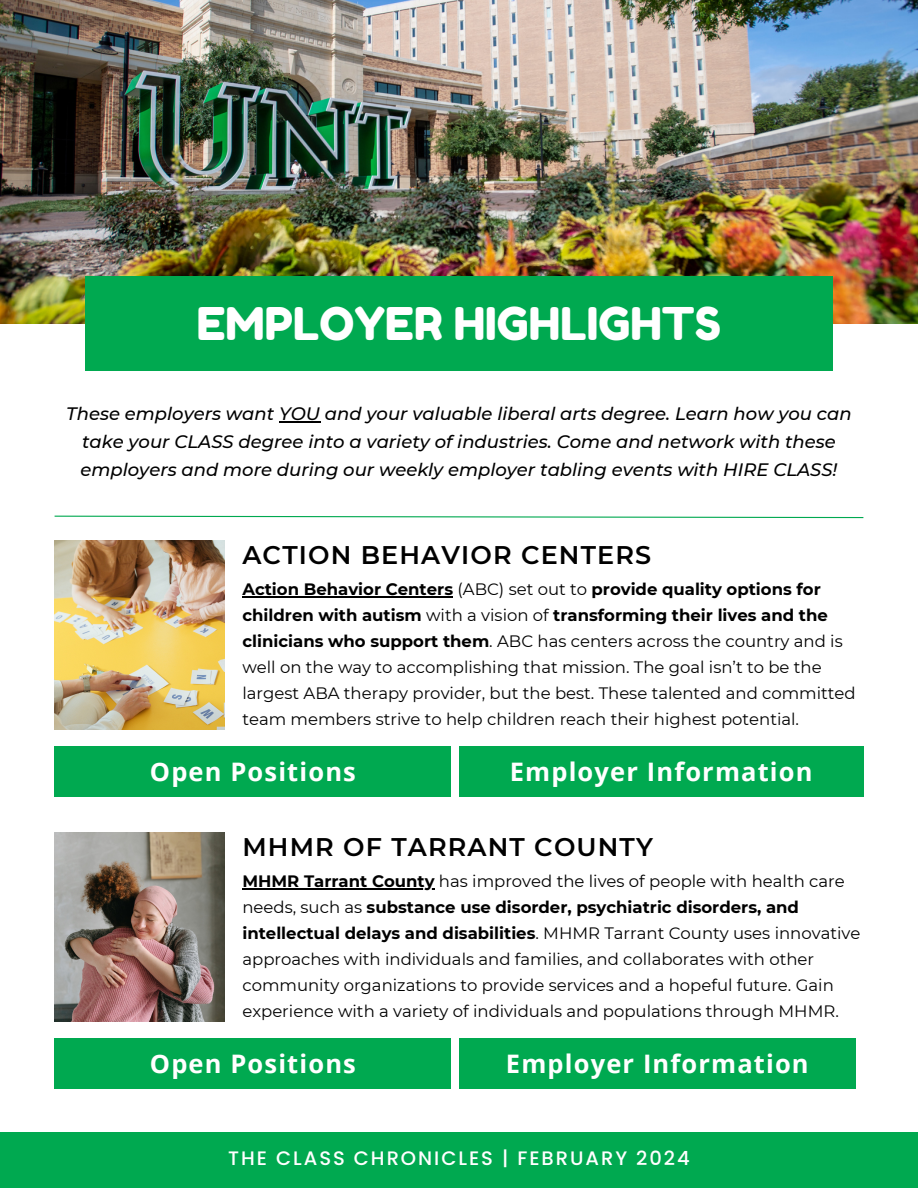
<style>
.page{position:relative;width:918px;height:1188px;background:#fff}
.page>*{position:absolute;margin:0;border:0;box-sizing:border-box;transform-origin:0 0}
.t1{font:45px "Fredoka One";color:#fff}
.t2{font:700 25.5px "Open Sans";letter-spacing:.045em;color:#fff}
.t3{font:600 25.5px "Montserrat";letter-spacing:.045em;color:#000}
.t4{font:500 19.5px "Poppins";letter-spacing:.1em;color:#fff}
.t5{font:italic 500 18px/28.2px "Montserrat";color:#000;text-align:center}
.t6{font:16.5px/25.8px "Montserrat";color:#000}
.s1{font-weight:700}
</style>
<div class="page">
<img style="left:0;top:0;width:918px;height:324px">
<div style="left:0;top:1133px;width:918px;height:55px;background:#00a950"></div>
<img style="left:55px;top:541px;width:169px;height:189px">
<div style="left:85px;top:277px;width:748px;height:94px;background:#00a950"></div>
<div style="left:459px;top:746px;width:404px;height:51px;background:#00a950"></div>
<div style="left:55px;top:746px;width:396px;height:51px;background:#00a950"></div>
<svg style="left:54px;top:515px;width:810px;height:4px"></svg>
<hr style="left:279px;top:421px;width:41px;height:1px;background:#000">
<hr style="left:242px;top:596px;width:211px;height:1px;background:#000">
<div style="left:459px;top:1038px;width:397px;height:51px;background:#00a950"></div>
<div style="left:55px;top:1038px;width:396px;height:51px;background:#00a950"></div>
<img style="left:55px;top:833px;width:169px;height:189px">
<hr style="left:242px;top:889px;width:193px;height:1px;background:#000">
<h1 class="t1" style="left:197px;top:296px;width:526px">EMPLOYER HIGHLIGHTS</h1>
<h3 class="t5" style="left:66px;top:400px;width:787px">These employers want YOU and your valuable liberal arts degree. Learn how you can take your CLASS degree into a variety of industries. Come and network with these employers and more during our weekly employer tabling events with HIRE CLASS!</h3>
<h3 class="t3" style="left:242px;top:539px;width:410px">ACTION BEHAVIOR CENTERS</h3>
<h2 class="t6" style="left:242px;top:576px;width:615px"><span class="s1">Action Behavior Centers</span> (ABC) set out to <span class="s1">provide quality options for children with autism</span> with a vision of <span class="s1">transforming their lives and the clinicians who support them</span>. ABC has centers across the country and is well on the way to accomplishing that mission. The goal isn’t to be the largest ABA therapy provider, but the best. These talented and committed team members strive to help children reach their highest potential.</h2>
<h2 class="t2" style="left:150px;top:754px;width:208px">Open Positions</h2>
<h5 class="t2" style="left:510px;top:754px;width:304px">Employer Information</h5>
<h4 class="t3" style="left:242px;top:831px;width:412px">MHMR OF TARRANT COUNTY</h4>
<h3 class="t6" style="left:242px;top:869px;width:620px"><span class="s1">MHMR Tarrant County</span> has improved the lives of people with health care needs, such as <span class="s1">substance use disorder, psychiatric disorders, and intellectual delays and disabilities</span>. MHMR Tarrant County uses innovative approaches with individuals and families, and collaborates with other community organizations to provide services and a hopeful future. Gain experience with a variety of individuals and populations through MHMR.</h3>
<h3 class="t2" style="left:150px;top:1046px;width:208px">Open Positions</h3>
<p class="t2" style="left:506px;top:1046px;width:304px">Employer Information</p>
<p class="t4" style="left:228px;top:1144px;width:463px">THE CLASS CHRONICLES | FEBRUARY 2024</p>
</div>
